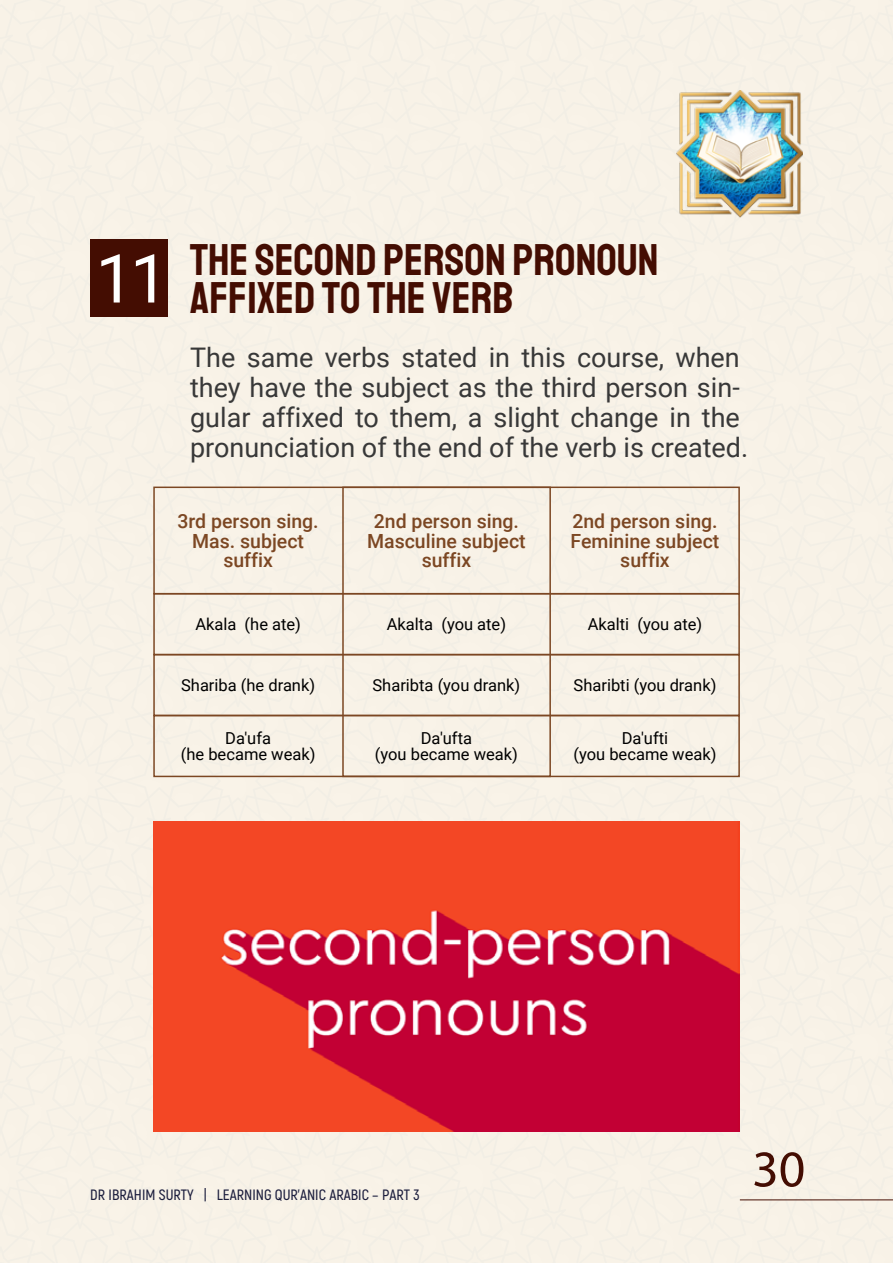
<style>
.page{position:relative;width:893px;height:1263px;background:#f8f2e7}
.page>*{position:absolute;margin:0;border:0;box-sizing:border-box;transform-origin:0 0}
.t1{font:51.75px "Myriad Pro";color:#440d02}
.t2{font:45px/37.5px "Staatliches";color:#440d02}
.t3{font:27px/30px "Roboto";color:#383838}
.t4{font:500 19.5px/19.5px "Roboto";color:#7c4723;text-align:center}
.t5{font:16.5px/16.5px "Roboto";color:#000;text-align:center}
.t6{font:600 15px "Akrobat";color:#1c1e3d}
.s1{font-family:"Roboto";font-size:67.5px;color:#fff}
</style>
<div class="page">
<img style="left:676px;top:90px;width:127px;height:127px">
<div style="left:90px;top:240px;width:78px;height:77px;background:#440d02"></div>
<hr style="left:740px;top:1199px;width:153px;height:1px;background:#440d02">
<div style="left:342px;top:486px;width:209px;height:291px;border:2px solid #7c4723"></div>
<div style="left:153px;top:486px;width:587px;height:108px;border:2px solid #7c4723"></div>
<div style="left:153px;top:593px;width:587px;height:62px;border:2px solid #7c4723"></div>
<div style="left:153px;top:654px;width:587px;height:62px;border:2px solid #7c4723"></div>
<div style="left:153px;top:715px;width:587px;height:62px;border:2px solid #7c4723"></div>
<img style="left:153px;top:822px;width:587px;height:309px">
<h2 class="t2" style="left:190px;top:241px;width:470px;text-indent:-94px"><span class="s1">11</span> THE SECOND PERSON PRONOUN<br>AFFIXED TO THE VERB</h2>
<h3 class="t3" style="left:190px;top:342px;width:560px">The same verbs stated in this course, when they have the subject as the third person sin&shy;gular affixed to them, a slight change in the pronunciation of the end of the verb is created.</h3>
<p class="t4" style="left:178px;top:511px;width:143px">3rd person sing.<br>Mas. subject suffix</p>
<p class="t4" style="left:367px;top:511px;width:160px">2nd person sing.<br>Masculine subject suffix</p>
<p class="t4" style="left:571px;top:511px;width:150px">2nd person sing.<br>Feminine subject suffix</p>
<p class="t5" style="left:195px;top:615px;width:107px">Akala (he ate)</p>
<p class="t5" style="left:181px;top:676px;width:136px">Shariba (he drank)</p>
<p class="t5" style="left:181px;top:729px;width:136px">Da'ufa<br>(he became weak)</p>
<p class="t5" style="left:387px;top:615px;width:121px">Akalta (you ate)</p>
<p class="t5" style="left:372px;top:676px;width:149px">Sharibta (you drank)</p>
<p class="t5" style="left:375px;top:729px;width:145px">Da'ufta<br>(you became weak)</p>
<p class="t5" style="left:588px;top:615px;width:116px">Akalti (you ate)</p>
<p class="t5" style="left:574px;top:676px;width:144px">Sharibti (you drank)</p>
<p class="t5" style="left:573px;top:729px;width:145px">Da'ufti<br>(you became weak)</p>
<p class="t6" style="left:90px;top:1185px;width:331px">DR IBRAHIM SURTY | LEARNING QUR’ANIC ARABIC – PART 3</p>
<h1 class="t1" style="left:752px;top:1137px;width:55px">30</h1>
</div>
